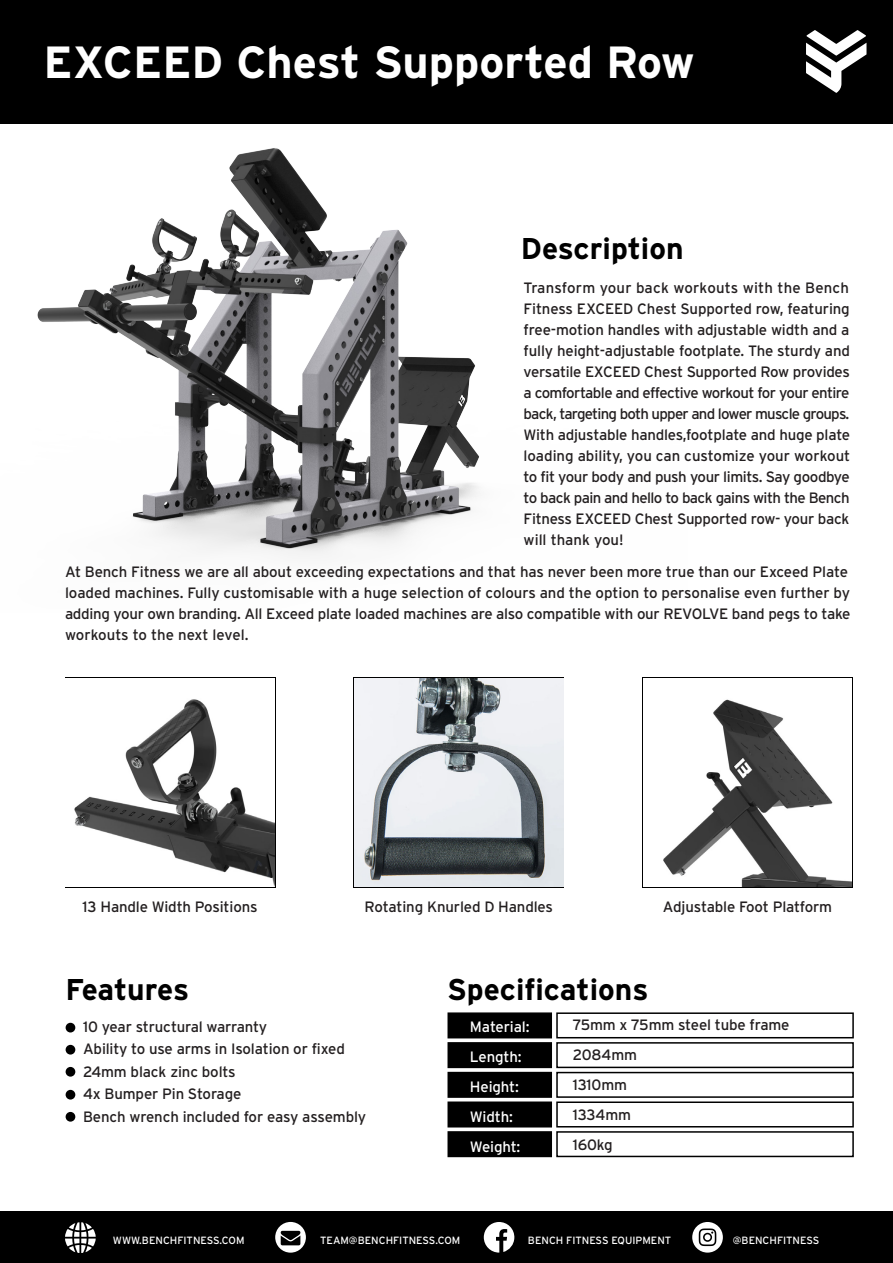
<style>
.page{position:relative;width:893px;height:1263px;background:#fff}
.page>*{position:absolute;margin:0;border:0;box-sizing:border-box;transform-origin:0 0}
.t1{font:700 45px "Interstate";color:#fff}
.t2{font:700 30px "Interstate";color:#000}
.t3{font:15px/21px "Interstate";letter-spacing:-.01em;color:#231f20}
.t4{font:15px/30px "Interstate";letter-spacing:-.01em;color:#fff}
.t5{font:10.5px "Interstate";color:#fff}
</style>
<div class="page">
<img style="left:0;top:123px;width:688px;height:434px">
<div style="left:0;top:0;width:893px;height:123px;background:#000"></div>
<div style="left:66px;top:1023px;width:9px;height:9px;background:#000;border-radius:50%"></div>
<div style="left:66px;top:1045px;width:9px;height:9px;background:#000;border-radius:50%"></div>
<div style="left:66px;top:1067px;width:9px;height:10px;background:#000;border-radius:50%"></div>
<div style="left:66px;top:1090px;width:9px;height:9px;background:#000;border-radius:50%"></div>
<div style="left:66px;top:1112px;width:9px;height:10px;background:#000;border-radius:50%"></div>
<div style="left:447px;top:1012px;width:105px;height:26px;background:#000;border:2px solid #000"></div>
<div style="left:447px;top:1042px;width:105px;height:26px;background:#000;border:2px solid #000"></div>
<div style="left:447px;top:1072px;width:105px;height:26px;background:#000;border:2px solid #000"></div>
<div style="left:447px;top:1101px;width:105px;height:26px;background:#000;border:2px solid #000"></div>
<div style="left:447px;top:1131px;width:105px;height:26px;background:#000;border:2px solid #000"></div>
<div style="left:556px;top:1012px;width:298px;height:26px;border:2px solid #000"></div>
<div style="left:556px;top:1042px;width:298px;height:26px;border:2px solid #000"></div>
<div style="left:556px;top:1072px;width:298px;height:26px;border:2px solid #000"></div>
<div style="left:556px;top:1101px;width:298px;height:26px;border:2px solid #000"></div>
<div style="left:556px;top:1131px;width:298px;height:26px;border:2px solid #000"></div>
<div style="left:0;top:1212px;width:893px;height:51px;background:#000"></div>
<svg style="left:275px;top:1222px;width:31px;height:30px"></svg>
<svg style="left:484px;top:1222px;width:31px;height:30px"></svg>
<svg style="left:692px;top:1222px;width:31px;height:30px"></svg>
<svg style="left:65px;top:1222px;width:31px;height:31px"></svg>
<svg style="left:806px;top:30px;width:60px;height:63px"></svg>
<img style="left:74px;top:699px;width:200px;height:186px">
<img style="left:354px;top:678px;width:209px;height:209px">
<img style="left:663px;top:699px;width:189px;height:188px">
<h1 class="t1" style="left:44px;top:37px;width:652px">EXCEED Chest Supported Row</h1>
<h2 class="t2" style="left:521px;top:231px;width:164px">Description</h2>
<p class="t3" style="left:524px;top:277px;width:328px;text-align:justify">Transform your back workouts with the Bench Fitness EXCEED Chest Supported row, featuring free-motion handles with adjustable width and a fully height-adjustable footplate. The sturdy and versatile EXCEED Chest Supported Row provides a comfortable and effective workout for your entire back, targeting both upper and lower muscle groups.<br>With adjustable handles,footplate and huge plate loading ability, you can customize your workout to fit your body and push your limits. Say goodbye to back pain and hello to back gains with the Bench Fitness EXCEED Chest Supported row- your back will thank you!</p>
<p class="t3" style="left:65px;top:561px;width:787px">At Bench Fitness we are all about exceeding expectations and that has never been more true than our Exceed Plate loaded machines. Fully customisable with a huge selection of colours and the option to personalise even further by adding your own branding. All Exceed plate loaded machines are also compatible with our REVOLVE band pegs to take workouts to the next level.</p>
<p class="t3" style="left:83px;top:896px;width:177px">13 Handle Width Positions</p>
<p class="t3" style="left:365px;top:896px;width:190px">Rotating Knurled D Handles</p>
<p class="t3" style="left:663px;top:896px;width:171px">Adjustable Foot Platform</p>
<h2 class="t2" style="left:66px;top:973px;width:125px">Features</h2>
<h2 class="t2" style="left:447px;top:973px;width:203px">Specifications</h2>
<p class="t3" style="left:83px;top:1015px;width:285px;line-height:22.5px">10 year structural warranty<br>Ability to use arms in Isolation or fixed<br>24mm black zinc bolts<br>4x Bumper Pin Storage<br>Bench wrench included for easy assembly</p>
<p class="t4" style="left:470px;top:1011px;width:61px">Material:<br>Length:<br>Height:<br>Width:<br>Weight:</p>
<p class="t3" style="left:573px;top:1010px;width:218px;line-height:30px">75mm x 75mm steel tube frame<br>2084mm<br>1310mm<br>1334mm<br>160kg</p>
<p class="t5" style="left:113px;top:1235px;width:133px">WWW.BENCHFITNESS.COM</p>
<p class="t5" style="left:320px;top:1235px;width:142px">TEAM@BENCHFITNESS.COM</p>
<p class="t5" style="left:528px;top:1235px;width:145px">BENCH FITNESS EQUIPMENT</p>
<p class="t5" style="left:733px;top:1235px;width:88px">@BENCHFITNESS</p>
</div>
